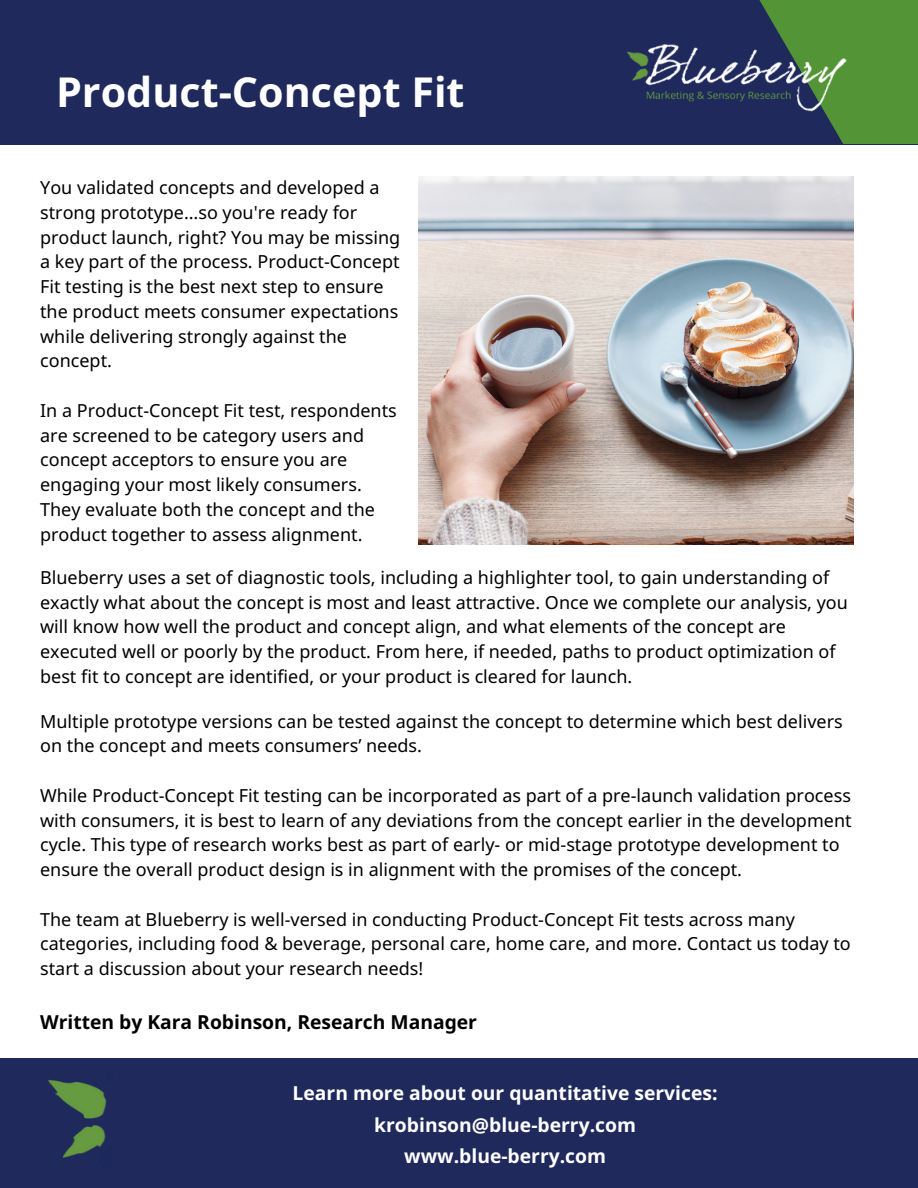
<style>
.page{position:relative;width:918px;height:1188px;background:#fff}
.page>*{position:absolute;margin:0;border:0;box-sizing:border-box;transform-origin:0 0}
.t1{font:700 41.25px "Noto Sans";color:#fff}
.t2{font:700 19.35px "Noto Sans";color:#fff}
.t3{font:700 19.35px "Noto Sans";color:#000}
.t4{font:18px/24.8px "Noto Sans";color:#000}
</style>
<div class="page">
<img style="left:418px;top:177px;width:436px;height:367px">
<div style="left:0;top:0;width:918px;height:144px;background:#1f295c"></div>
<div style="left:0;top:1058px;width:918px;height:130px;background:#1f295c"></div>
<svg style="left:759px;top:0;width:159px;height:144px;fill:#539536"></svg>
<img style="left:627px;top:36px;width:228px;height:80px">
<img style="left:48px;top:1080px;width:59px;height:78px">
<h1 class="t1" style="left:56px;top:63px;width:410px">Product-Concept Fit</h1>
<p class="t4" style="left:40px;top:175px;width:362px">You validated concepts and developed a strong prototype…so you're ready for product launch, right? You may be missing a key part of the process. Product-Concept Fit testing is the best next step to ensure the product meets consumer expectations while delivering strongly against the concept.</p>
<p class="t4" style="left:40px;top:398px;width:358px">In a Product-Concept Fit test, respondents are screened to be category users and concept acceptors to ensure you are engaging your most likely consumers.<br>They evaluate both the concept and the product together to assess alignment.</p>
<p class="t4" style="left:40px;top:565px;width:809px">Blueberry uses a set of diagnostic tools, including a highlighter tool, to gain understanding of exactly what about the concept is most and least attractive. Once we complete our analysis, you will know how well the product and concept align, and what elements of the concept are executed well or poorly by the product. From here, if needed, paths to product optimization of best fit to concept are identified, or your product is cleared for launch.</p>
<p class="t4" style="left:40px;top:708px;width:804px">Multiple prototype versions can be tested against the concept to determine which best delivers on the concept and meets consumers’ needs.</p>
<p class="t4" style="left:40px;top:783px;width:813px">While Product-Concept Fit testing can be incorporated as part of a pre-launch validation process with consumers, it is best to learn of any deviations from the concept earlier in the development cycle. This type of research works best as part of early- or mid-stage prototype development to ensure the overall product design is in alignment with the promises of the concept.</p>
<p class="t4" style="left:40px;top:906px;width:812px">The team at Blueberry is well-versed in conducting Product-Concept Fit tests across many categories, including food &amp; beverage, personal care, home care, and more. Contact us today to start a discussion about your research needs!</p>
<p class="t3" style="left:40px;top:1008px;width:438px">Written by Kara Robinson, Research Manager</p>
<p class="t2" style="left:293px;top:1080px;width:426px">Learn more about our quantitative services:</p>
<p class="t2" style="left:374px;top:1111px;width:263px">krobinson@blue-berry.com</p>
<p class="t2" style="left:404px;top:1142px;width:203px">www.blue-berry.com</p>
</div>
